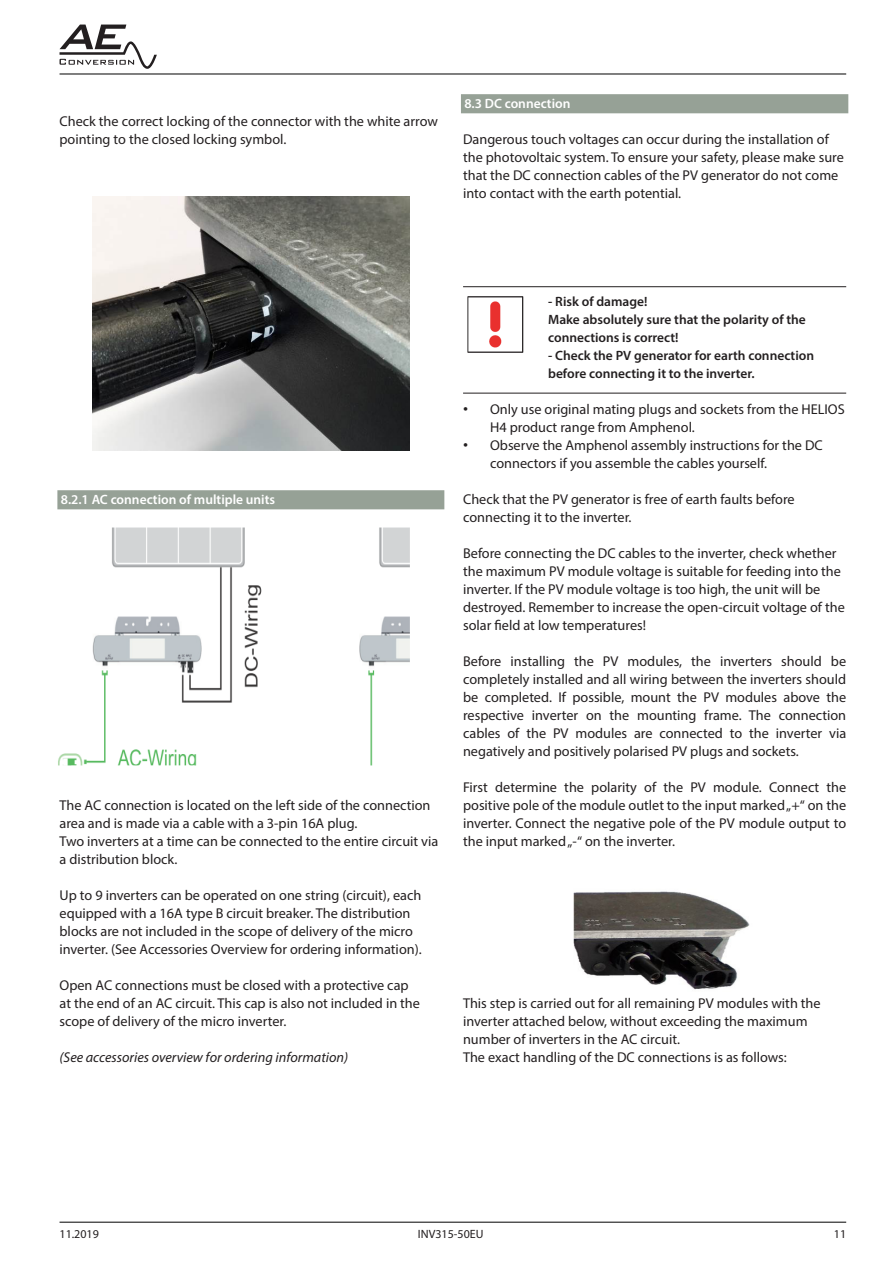
<style>
.page{position:relative;width:893px;height:1263px;background:#fff}
.page>*{position:absolute;margin:0;border:0;box-sizing:border-box;transform-origin:0 0}
.Fließtext{font:14.25px/18px "Myriad Pro";color:#231f20}
.Fließtext-2{font:italic 14.25px "Myriad Pro";color:#231f20}
.GefahrenHinweis_Aou{font:600 13.5px/18px "Myriad Pro";color:#231f20}
.Überschrift_Aou{font:600 13.5px "Myriad Pro";color:#fff}
.t1{font:12px "Myriad Pro";color:#231f20}
.s1{font-family:"Arial"}
</style>
<div class="page">
<hr style="left:60px;top:74px;width:786px;height:1px;background:#000">
<hr style="left:60px;top:1222px;width:786px;height:1px;background:#000">
<svg style="left:60px;top:25px;width:97px;height:44px"></svg>
<div style="left:57px;top:490px;width:387px;height:19px;background:#96a196"></div>
<img style="left:93px;top:197px;width:316px;height:253px">
<div style="left:461px;top:94px;width:387px;height:19px;background:#96a196"></div>
<hr style="left:463px;top:286px;width:383px;height:1px;background:#231f20">
<hr style="left:463px;top:393px;width:383px;height:1px;background:#231f20">
<img style="left:467px;top:296px;width:57px;height:57px">
<img style="left:573px;top:891px;width:177px;height:99px">
<img style="left:58px;top:527px;width:352px;height:238px">
<p class="Fließtext" style="left:60px;top:112px;width:380px">Check the correct locking of the connector with the white arrow pointing to the closed locking symbol.</p>
<p class="Überschrift_Aou" style="left:464px;top:95px;width:108px">8.3 DC connection</p>
<p class="Fließtext" style="left:463px;top:130px;width:382px">Dangerous touch voltages can occur during the installation of the photovoltaic system. To ensure your safety, please make sure that the DC connection cables of the PV generator do not come into contact with the earth potential.</p>
<p class="Überschrift_Aou" style="left:61px;top:491px;width:216px">8.2.1 AC connection of multiple units</p>
<p class="Fließtext" style="left:60px;top:796px;width:372px">The AC connection is located on the left side of the connection area and is made via a cable with a 3-pin 16A plug.</p>
<p class="Fließtext" style="left:60px;top:832px;width:380px">Two inverters at a time can be connected to the entire circuit via a distribution block.</p>
<p class="Fließtext" style="left:60px;top:886px;width:364px">Up to 9 inverters can be operated on one string (circuit), each equipped with a 16A type B circuit breaker. The distribution blocks are not included in the scope of delivery of the micro inverter. (See Accessories Overview for ordering information).</p>
<p class="Fließtext" style="left:60px;top:976px;width:362px">Open AC connections must be closed with a protective cap at the end of an AC circuit. This cap is also not included in the scope of delivery of the micro inverter.</p>
<p class="Fließtext-2" style="left:60px;top:1048px;width:290px">(See accessories overview for ordering information)</p>
<p class="GefahrenHinweis_Aou" style="left:548px;top:292px;width:259px">- Risk of damage!<br>Make absolutely sure that the polarity of the connections is correct!</p>
<p class="GefahrenHinweis_Aou" style="left:548px;top:346px;width:268px">- Check the PV generator for earth connection before connecting it to the inverter.</p>
<p class="Fließtext" style="left:490px;top:400px;width:356px;text-indent:-27px"><span class="s1">•</span> Only use original mating plugs and sockets from the HELIOS<br>H4 product range from Amphenol.</p>
<p class="Fließtext" style="left:490px;top:436px;width:334px;text-indent:-27px"><span class="s1">•</span> Observe the Amphenol assembly instructions for the DC connectors if you assemble the cables yourself.</p>
<p class="Fließtext" style="left:463px;top:490px;width:333px">Check that the PV generator is free of earth faults before connecting it to the inverter.</p>
<p class="Fließtext" style="left:463px;top:544px;width:383px">Before connecting the DC cables to the inverter, check whether the maximum PV module voltage is suitable for feeding into the inverter. If the PV module voltage is too high, the unit will be destroyed. Remember to increase the open-circuit voltage of the solar field at low temperatures!</p>
<p class="Fließtext" style="left:463px;top:652px;width:385px;text-align:justify">Before installing the PV modules, the inverters should be completely installed and all wiring between the inverters should be completed. If possible, mount the PV modules above the respective inverter on the mounting frame. The connection cables of the PV modules are connected to the inverter via negatively and positively polarised PV plugs and sockets.</p>
<p class="Fließtext" style="left:463px;top:778px;width:385px;text-align:justify">First determine the polarity of the PV module. Connect the positive pole of the module outlet to the input marked „+“ on the inverter. Connect the negative pole of the PV module output to the input marked „-“ on the inverter.</p>
<p class="Fließtext" style="left:463px;top:994px;width:359px">This step is carried out for all remaining PV modules with the inverter attached below, without exceeding the maximum number of inverters in the AC circuit.</p>
<p class="Fließtext" style="left:463px;top:1048px;width:325px">The exact handling of the DC connections is as follows:</p>
<p class="t1" style="left:60px;top:1226px;width:41px">11.2019</p>
<p class="t1" style="left:418px;top:1226px;width:67px">INV315-50EU</p>
<p class="t1" style="left:834px;top:1226px;width:14px">11</p>
</div>
